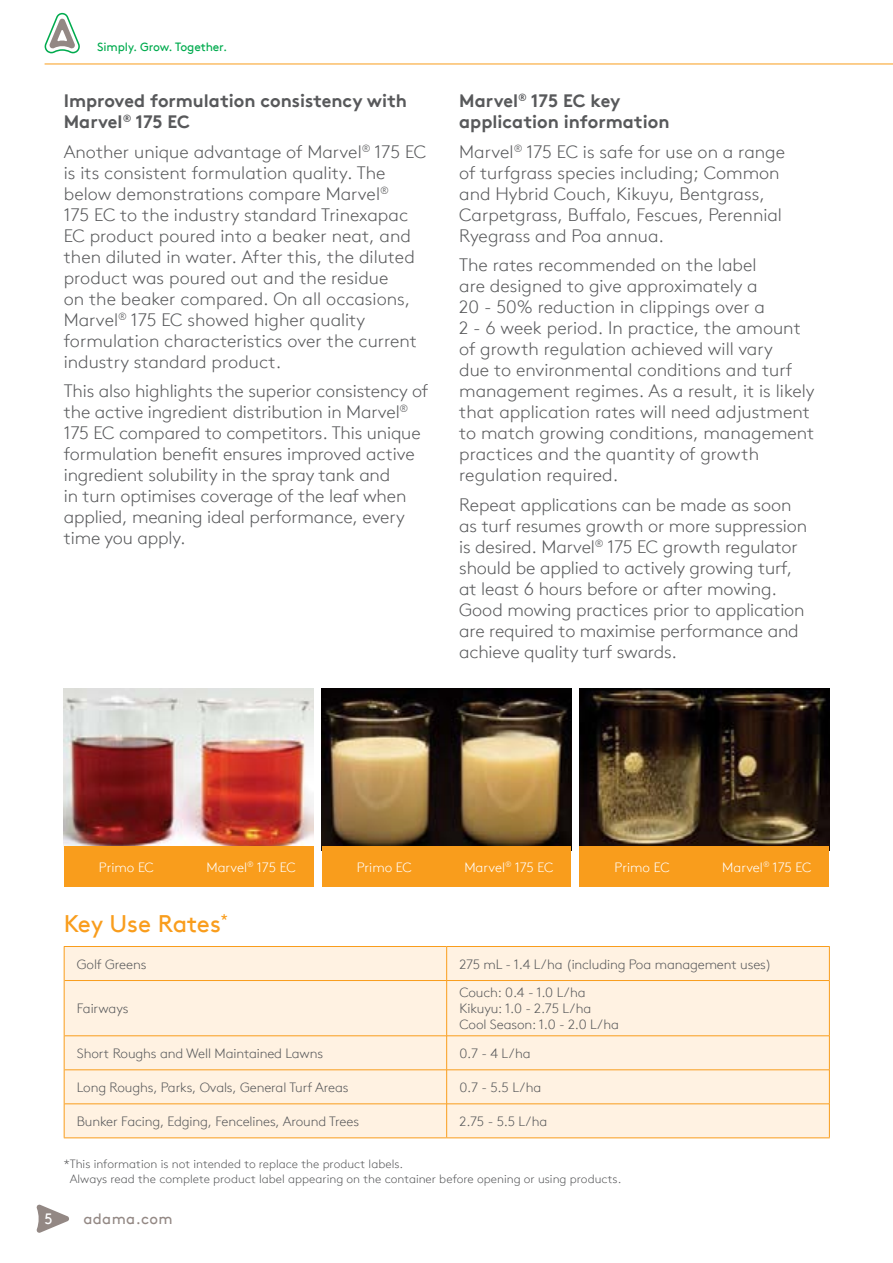
<style>
.page{position:relative;width:893px;height:1263px;background:#fff}
.page>*{position:absolute;margin:0;border:0;box-sizing:border-box;transform-origin:0 0}
.t1{font:24px "Brown TT";color:#f99d1c}
.t2{font:300 18px/21px "Brown TT";color:#58595b}
.t3{font:700 18px/21px "Brown TT";color:#58595b}
.t4{font:15px "Brown TT";letter-spacing:.025em;color:#938884}
.t5{font:15px "Brown TT";color:#fff}
.t6{font:300 13.5px/16.2px "Brown TT";letter-spacing:-.01em;color:#58595b}
.t7{font:300 13.5px "Brown TT";color:#fff}
.t8{font:300 12px/14.4px "Brown TT";color:#58595b}
.t9{font:12px "Brown TT";letter-spacing:-.01em;color:#00ab4e}
</style>
<div class="page">
<hr style="left:45px;top:64px;width:848px;height:1px;background:#f99d1c">
<svg style="left:36px;top:1204px;width:33px;height:29px"></svg>
<svg style="left:44px;top:13px;width:36px;height:40px"></svg>
<img style="left:64px;top:688px;width:249px;height:158px">
<img style="left:322px;top:688px;width:249px;height:158px">
<img style="left:580px;top:688px;width:249px;height:158px">
<div style="left:64px;top:846px;width:125px;height:41px;background:#f99d1c"></div>
<div style="left:189px;top:846px;width:124px;height:41px;background:#f99d1c"></div>
<div style="left:322px;top:846px;width:124px;height:41px;background:#f99d1c"></div>
<div style="left:446px;top:846px;width:125px;height:41px;background:#f99d1c"></div>
<div style="left:580px;top:846px;width:124px;height:41px;background:#f99d1c"></div>
<div style="left:704px;top:846px;width:125px;height:41px;background:#f99d1c"></div>
<div style="left:65px;top:947px;width:764px;height:190px;background:#fff2e2"></div>
<hr style="left:446px;top:947px;width:1px;height:33px;background:#f99d1c">
<hr style="left:65px;top:980px;width:382px;height:1px;background:#f99d1c">
<hr style="left:447px;top:980px;width:382px;height:1px;background:#f99d1c">
<hr style="left:446px;top:981px;width:1px;height:54px;background:#f99d1c">
<hr style="left:65px;top:1035px;width:382px;height:1px;background:#f99d1c">
<hr style="left:447px;top:1035px;width:382px;height:1px;background:#f99d1c">
<hr style="left:446px;top:1036px;width:1px;height:34px;background:#f99d1c">
<hr style="left:65px;top:1069px;width:382px;height:1px;background:#f99d1c">
<hr style="left:447px;top:1069px;width:382px;height:1px;background:#f99d1c">
<hr style="left:446px;top:1070px;width:1px;height:34px;background:#f99d1c">
<hr style="left:65px;top:1103px;width:382px;height:1px;background:#f99d1c">
<hr style="left:447px;top:1103px;width:382px;height:1px;background:#f99d1c">
<hr style="left:446px;top:1104px;width:1px;height:33px;background:#f99d1c">
<hr style="left:64px;top:946px;width:383px;height:1px;background:#f99d1c">
<hr style="left:64px;top:947px;width:1px;height:33px;background:#f99d1c">
<hr style="left:447px;top:946px;width:383px;height:1px;background:#f99d1c">
<hr style="left:829px;top:947px;width:1px;height:33px;background:#f99d1c">
<hr style="left:64px;top:980px;width:1px;height:56px;background:#f99d1c">
<hr style="left:829px;top:980px;width:1px;height:56px;background:#f99d1c">
<hr style="left:64px;top:1036px;width:1px;height:34px;background:#f99d1c">
<hr style="left:829px;top:1036px;width:1px;height:34px;background:#f99d1c">
<hr style="left:64px;top:1070px;width:1px;height:34px;background:#f99d1c">
<hr style="left:829px;top:1070px;width:1px;height:34px;background:#f99d1c">
<hr style="left:64px;top:1104px;width:1px;height:33px;background:#f99d1c">
<hr style="left:829px;top:1104px;width:1px;height:33px;background:#f99d1c">
<hr style="left:64px;top:1137px;width:383px;height:1px;background:#f99d1c">
<hr style="left:447px;top:1137px;width:383px;height:1px;background:#f99d1c">
<p class="t9" style="left:97px;top:40px;width:132px">Simply. Grow. Together.</p>
<p class="t3" style="left:64px;top:90px;width:345px">Improved formulation consistency with<br>Marvel<sup>®</sup> 175 EC</p>
<p class="t2" style="left:64px;top:141px;width:364px">Another unique advantage of Marvel<sup>®</sup> 175 EC is its consistent formulation quality. The below demonstrations compare Marvel<sup>®<br></sup>175 EC to the industry standard Trinexapac EC product poured into a beaker neat, and then diluted in water. After this, the diluted product was poured out and the residue<br>on the beaker compared. On all occasions, Marvel<sup>®</sup> 175 EC showed higher quality formulation characteristics over the current industry standard product.</p>
<p class="t2" style="left:64px;top:381px;width:366px">This also highlights the superior consistency of the active ingredient distribution in Marvel<sup>® </sup>175 EC compared to competitors. This unique formulation benefit ensures improved active ingredient solubility in the spray tank and<br>in turn optimises coverage of the leaf when applied, meaning ideal performance, every time you apply.</p>
<p class="t3" style="left:459px;top:90px;width:212px">Marvel<sup>®</sup> 175 EC key application information</p>
<p class="t2" style="left:459px;top:141px;width:327px">Marvel<sup>®</sup> 175 EC is safe for use on a range of turfgrass species including; Common and Hybrid Couch, Kikuyu, Bentgrass, Carpetgrass, Buffalo, Fescues, Perennial Ryegrass and Poa annua.</p>
<p class="t2" style="left:459px;top:255px;width:357px">The rates recommended on the label<br>are designed to give approximately a<br>20 - 50% reduction in clippings over a<br>2 - 6 week period. In practice, the amount of growth regulation achieved will vary<br>due to environmental conditions and turf management regimes. As a result, it is likely that application rates will need adjustment to match growing conditions, management practices and the quantity of growth regulation required.</p>
<p class="t2" style="left:459px;top:494px;width:349px">Repeat applications can be made as soon as turf resumes growth or more suppression is desired. Marvel<sup>®</sup> 175 EC growth regulator should be applied to actively growing turf, at least 6 hours before or after mowing.<br>Good mowing practices prior to application are required to maximise performance and achieve quality turf swards.</p>
<p class="t7" style="left:99px;top:859px;width:57px">Primo EC</p>
<p class="t7" style="left:206px;top:859px;width:91px">Marvel<sup>®</sup> 175 EC</p>
<p class="t7" style="left:357px;top:859px;width:57px">Primo EC</p>
<p class="t7" style="left:464px;top:859px;width:91px">Marvel<sup>®</sup> 175 EC</p>
<p class="t7" style="left:615px;top:859px;width:57px">Primo EC</p>
<p class="t7" style="left:722px;top:859px;width:91px">Marvel<sup>®</sup> 175 EC</p>
<h1 class="t1" style="left:64px;top:910px;width:166px">Key Use Rates<sup>*</sup></h1>
<p class="t6" style="left:77px;top:956px;width:71px">Golf Greens</p>
<p class="t6" style="left:459px;top:956px;width:314px">275 mL - 1.4 L/ha (including Poa management uses)</p>
<p class="t6" style="left:77px;top:1001px;width:53px">Fairways</p>
<p class="t6" style="left:459px;top:984px;width:161px">Couch: 0.4 - 1.0 L/ha<br>Kikuyu: 1.0 - 2.75 L/ha<br>Cool Season: 1.0 - 2.0 L/ha</p>
<p class="t6" style="left:77px;top:1045px;width:248px">Short Roughs and Well Maintained Lawns</p>
<p class="t6" style="left:459px;top:1045px;width:73px">0.7 - 4 L/ha</p>
<p class="t6" style="left:77px;top:1079px;width:273px">Long Roughs, Parks, Ovals, General Turf Areas</p>
<p class="t6" style="left:459px;top:1079px;width:83px">0.7 - 5.5 L/ha</p>
<p class="t6" style="left:77px;top:1113px;width:284px">Bunker Facing, Edging, Fencelines, Around Trees</p>
<p class="t6" style="left:459px;top:1113px;width:90px">2.75 - 5.5 L/ha</p>
<p class="t8" style="left:70px;top:1157px;width:553px;text-indent:-6px">*This information is not intended to replace the product labels.<br>Always read the complete product label appearing on the container before opening or using products.</p>
<p class="t5" style="left:45px;top:1210px;width:10px">5</p>
<p class="t4" style="left:83px;top:1209px;width:91px">adama.com</p>
</div>
